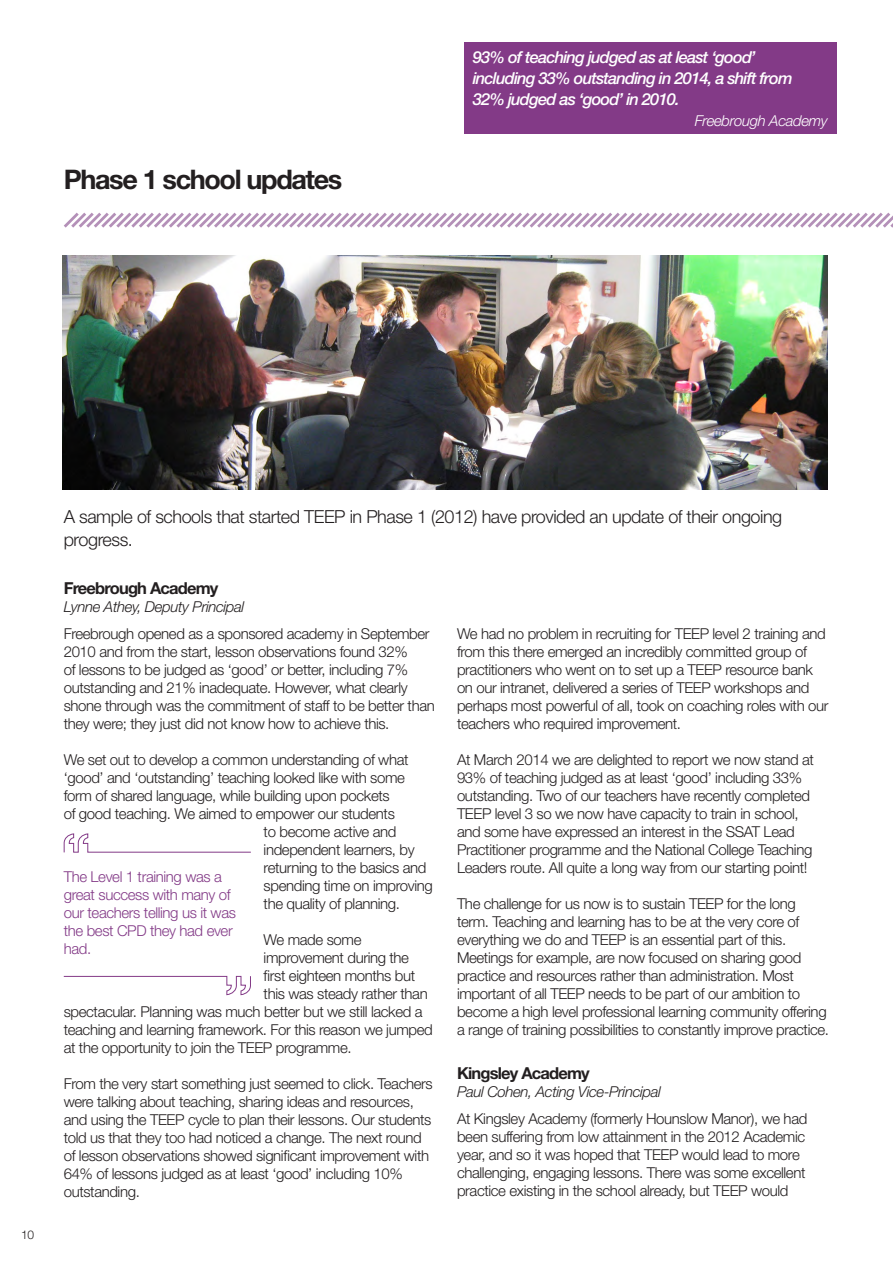
<style>
.page{position:relative;width:893px;height:1263px;background:#fff}
.page>*{position:absolute;margin:0;border:0;box-sizing:border-box;transform-origin:0 0}
.t1{font:700 27px "Helvetica Neue LT Std";letter-spacing:-.05em;color:#231f20}
.t2{font:300 18px/22.5px "Helvetica Neue LT Std";letter-spacing:-.025em;color:#231f20}
.t3{font:italic 500 16.5px/21px "Helvetica Neue LT Std";letter-spacing:-.05em;color:#fff}
.t4{font:700 16.5px "Helvetica Neue LT Std";letter-spacing:-.05em;color:#231f20}
.t5{font:300 15px/18px "Helvetica Neue LT Std";letter-spacing:-.025em;color:#231f20}
.t6{font:300 15px/18px "Helvetica Neue LT Std";letter-spacing:-.025em;color:#833a87}
.t7{font:italic 300 15px "Helvetica Neue LT Std";letter-spacing:-.025em;color:#231f20}
.t8{font:italic 300 15px "Helvetica Neue LT Std";letter-spacing:-.025em;color:#fff}
.t9{font:300 12px "Helvetica Neue LT Std";color:#231f20}
</style>
<div class="page">
<svg style="left:64px;top:212px;width:829px;height:16px"></svg>
<svg style="left:63px;top:833px;width:188px;height:20px"></svg>
<svg style="left:63px;top:975px;width:188px;height:20px"></svg>
<img style="left:63px;top:255px;width:765px;height:234px">
<div style="left:464px;top:43px;width:372px;height:91px;background:#833a87"></div>
<p class="t1" style="left:64px;top:163px;width:280px">Phase 1 school updates</p>
<p class="t3" style="left:473px;top:46px;width:321px">93% of teaching judged as at least ‘good’ including 33% outstanding in 2014, a shift from<br>32% judged as ‘good’ in 2010.</p>
<p class="t8" style="left:695px;top:112px;width:135px">Freebrough Academy</p>
<p class="t9" style="left:21px;top:1227px;width:15px">10</p>
<p class="t2" style="left:64px;top:505px;width:720px">A sample of schools that started TEEP in Phase 1 (2012) have provided an update of their ongoing progress.</p>
<p class="t4" style="left:64px;top:578px;width:156px">Freebrough Academy</p>
<p class="t7" style="left:64px;top:598px;width:182px">Lynne Athey, Deputy Principal</p>
<p class="t5" style="left:64px;top:624px;width:373px">Freebrough opened as a sponsored academy in September 2010 and from the start, lesson observations found 32%<br>of lessons to be judged as ‘good’ or better, including 7% outstanding and 21% inadequate. However, what clearly shone through was the commitment of staff to be better than they were; they just did not know how to achieve this.</p>
<p class="t5" style="left:64px;top:750px;width:346px">We set out to develop a common understanding of what</p>
<p class="t5" style="left:64px;top:768px;width:343px">‘good’ and ‘outstanding’ teaching looked like with some</p>
<p class="t5" style="left:64px;top:786px;width:327px">form of shared language, while building upon pockets</p>
<p class="t5" style="left:64px;top:804px;width:333px">of good teaching. We aimed to empower our students</p>
<p class="t5" style="left:264px;top:822px;width:134px">to become active and</p>
<p class="t5" style="left:264px;top:840px;width:153px">independent learners, by</p>
<p class="t5" style="left:264px;top:858px;width:164px">returning to the basics and</p>
<p class="t5" style="left:264px;top:876px;width:171px">spending time on improving</p>
<p class="t5" style="left:264px;top:894px;width:138px">the quality of planning.</p>
<p class="t5" style="left:264px;top:930px;width:99px">We made some</p>
<p class="t5" style="left:264px;top:948px;width:147px">improvement during the</p>
<p class="t5" style="left:264px;top:966px;width:153px">first eighteen months but</p>
<p class="t5" style="left:264px;top:984px;width:166px">this was steady rather than</p>
<p class="t5" style="left:64px;top:1002px;width:360px">spectacular. Planning was much better but we still lacked a</p>
<p class="t5" style="left:64px;top:1020px;width:371px">teaching and learning framework. For this reason we jumped</p>
<p class="t5" style="left:64px;top:1038px;width:289px">at the opportunity to join the TEEP programme.</p>
<p class="t5" style="left:64px;top:1074px;width:371px">From the very start something just seemed to click. Teachers were talking about teaching, sharing ideas and resources, and using the TEEP cycle to plan their lessons. Our students told us that they too had noticed a change. The next round of lesson observations showed significant improvement with 64% of lessons judged as at least ‘good’ including 10% outstanding.</p>
<p class="t6" style="left:64px;top:868px;width:174px">The Level 1 training was a great success with many of our teachers telling us it was the best CPD they had ever had.</p>
<p class="t5" style="left:457px;top:624px;width:373px">We had no problem in recruiting for TEEP level 2 training and from this there emerged an incredibly committed group of practitioners who went on to set up a TEEP resource bank on our intranet, delivered a series of TEEP workshops and perhaps most powerful of all, took on coaching roles with our teachers who required improvement.</p>
<p class="t5" style="left:457px;top:750px;width:359px">At March 2014 we are delighted to report we now stand at 93% of teaching judged as at least ‘good’ including 33% outstanding. Two of our teachers have recently completed TEEP level 3 so we now have capacity to train in school, and some have expressed an interest in the SSAT Lead Practitioner programme and the National College Teaching Leaders route. All quite a long way from our starting point!</p>
<p class="t5" style="left:457px;top:894px;width:374px">The challenge for us now is to sustain TEEP for the long term. Teaching and learning has to be at the very core of everything we do and TEEP is an essential part of this.<br>Meetings for example, are now focused on sharing good practice and resources rather than administration. Most important of all TEEP needs to be part of our ambition to become a high level professional learning community offering a range of training possibilities to constantly improve practice.</p>
<p class="t4" style="left:457px;top:1063px;width:134px">Kingsley Academy</p>
<p class="t7" style="left:457px;top:1083px;width:205px">Paul Cohen, Acting Vice-Principal</p>
<p class="t5" style="left:457px;top:1109px;width:352px">At Kingsley Academy (formerly Hounslow Manor), we had been suffering from low attainment in the 2012 Academic year, and so it was hoped that TEEP would lead to more challenging, engaging lessons. There was some excellent practice existing in the school already, but TEEP would</p>
</div>
